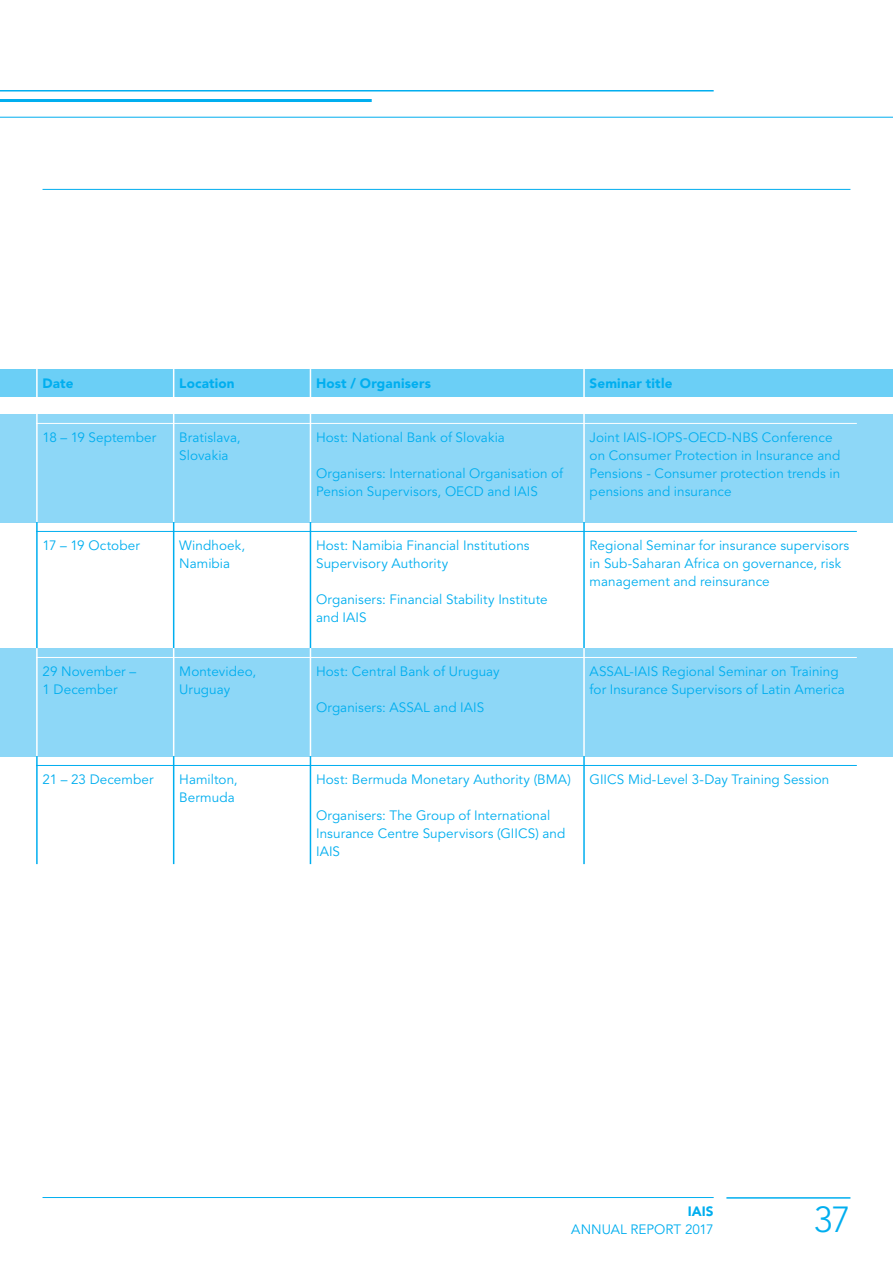
<style>
.page{position:relative;width:893px;height:1263px;background:#fff}
.page>*{position:absolute;margin:0;border:0;box-sizing:border-box;transform-origin:0 0}
.t1{font:300 36px "Avenir 35";color:#00aeef}
.t2{font:13.5px/18px "Avenir 45";letter-spacing:.005em;color:#00aeef}
.t3{font:900 13.5px "Avenir 95";letter-spacing:.01em;color:#00aeef}
</style>
<div class="page">
<div style="left:0;top:369px;width:893px;height:27px;background:#6bcff6"></div>
<div style="left:0;top:648px;width:893px;height:108px;background:#8dd7f7"></div>
<div style="left:0;top:414px;width:893px;height:108px;background:#8dd7f7"></div>
<hr style="left:36px;top:369px;width:2px;height:153px;background:#fff">
<hr style="left:173px;top:369px;width:1px;height:153px;background:#fff">
<hr style="left:310px;top:369px;width:1px;height:153px;background:#fff">
<hr style="left:583px;top:369px;width:2px;height:153px;background:#fff">
<hr style="left:36px;top:423px;width:821px;height:1px;background:#fff">
<hr style="left:36px;top:531px;width:821px;height:1px;background:#00aeef">
<hr style="left:36px;top:657px;width:821px;height:1px;background:#fff">
<hr style="left:36px;top:765px;width:821px;height:1px;background:#00aeef">
<hr style="left:36px;top:522px;width:2px;height:126px;background:#00aeef">
<hr style="left:173px;top:522px;width:1px;height:126px;background:#00aeef">
<hr style="left:310px;top:522px;width:1px;height:126px;background:#00aeef">
<hr style="left:583px;top:522px;width:2px;height:126px;background:#00aeef">
<hr style="left:36px;top:648px;width:2px;height:108px;background:#fff">
<hr style="left:173px;top:648px;width:1px;height:108px;background:#fff">
<hr style="left:310px;top:648px;width:1px;height:108px;background:#fff">
<hr style="left:583px;top:648px;width:2px;height:108px;background:#fff">
<hr style="left:36px;top:756px;width:2px;height:108px;background:#00aeef">
<hr style="left:173px;top:756px;width:1px;height:108px;background:#00aeef">
<hr style="left:310px;top:756px;width:1px;height:108px;background:#00aeef">
<hr style="left:583px;top:756px;width:2px;height:108px;background:#00aeef">
<hr style="left:43px;top:189px;width:807px;height:1px;background:#00aeef">
<hr style="left:0;top:90px;width:714px;height:2px;background:#00aeef">
<hr style="left:0;top:99px;width:372px;height:3px;background:#00aeef">
<hr style="left:0;top:117px;width:893px;height:1px;background:#00aeef">
<hr style="left:43px;top:1197px;width:671px;height:1px;background:#00aeef">
<hr style="left:726px;top:1197px;width:124px;height:2px;background:#00aeef">
<p class="t3" style="left:43px;top:375px;width:33px">Date</p>
<p class="t3" style="left:179px;top:375px;width:57px">Location</p>
<p class="t3" style="left:316px;top:375px;width:116px">Host / Organisers</p>
<p class="t3" style="left:590px;top:375px;width:84px">Seminar title</p>
<p class="t2" style="left:43px;top:428px;width:115px">18 – 19 September</p>
<p class="t2" style="left:179px;top:428px;width:63px">Bratislava,<br>Slovakia</p>
<p class="t2" style="left:43px;top:536px;width:99px">17 – 19 October</p>
<p class="t2" style="left:179px;top:536px;width:67px">Windhoek,<br>Namibia</p>
<p class="t2" style="left:316px;top:428px;width:190px">Host: National Bank of Slovakia</p>
<p class="t2" style="left:316px;top:464px;width:249px">Organisers: International Organisation of<br>Pension Supervisors, OECD and IAIS</p>
<p class="t2" style="left:316px;top:536px;width:215px">Host: Namibia Financial Institutions<br>Supervisory Authority</p>
<p class="t2" style="left:316px;top:590px;width:233px">Organisers: Financial Stability Institute and IAIS</p>
<p class="t2" style="left:590px;top:428px;width:252px">Joint IAIS-IOPS-OECD-NBS Conference on Consumer Protection in Insurance and Pensions - Consumer protection trends in pensions and insurance</p>
<p class="t2" style="left:590px;top:536px;width:261px">Regional Seminar for insurance supervisors in Sub-Saharan Africa on governance, risk management and reinsurance</p>
<p class="t2" style="left:43px;top:662px;width:95px">29 November –<br>1 December</p>
<p class="t2" style="left:179px;top:662px;width:78px">Montevideo,<br>Uruguay</p>
<p class="t2" style="left:316px;top:662px;width:185px">Host: Central Bank of Uruguay</p>
<p class="t2" style="left:316px;top:698px;width:170px">Organisers: ASSAL and IAIS</p>
<p class="t2" style="left:590px;top:662px;width:257px">ASSAL-IAIS Regional Seminar on Training for Insurance Supervisors of Latin America</p>
<p class="t2" style="left:43px;top:770px;width:113px">21 – 23 December</p>
<p class="t2" style="left:179px;top:770px;width:60px">Hamilton,<br>Bermuda</p>
<p class="t2" style="left:316px;top:770px;width:256px">Host: Bermuda Monetary Authority (BMA)</p>
<p class="t2" style="left:316px;top:806px;width:251px">Organisers: The Group of International<br>Insurance Centre Supervisors (GIICS) and<br>IAIS</p>
<p class="t2" style="left:590px;top:770px;width:241px">GIICS Mid-Level 3-Day Training Session</p>
<p class="t3" style="left:688px;top:1203px;width:27px">IAIS</p>
<p class="t2" style="left:571px;top:1220px;width:144px">ANNUAL REPORT 2017</p>
<h1 class="t1" style="left:814px;top:1198px;width:38px">37</h1>
</div>
